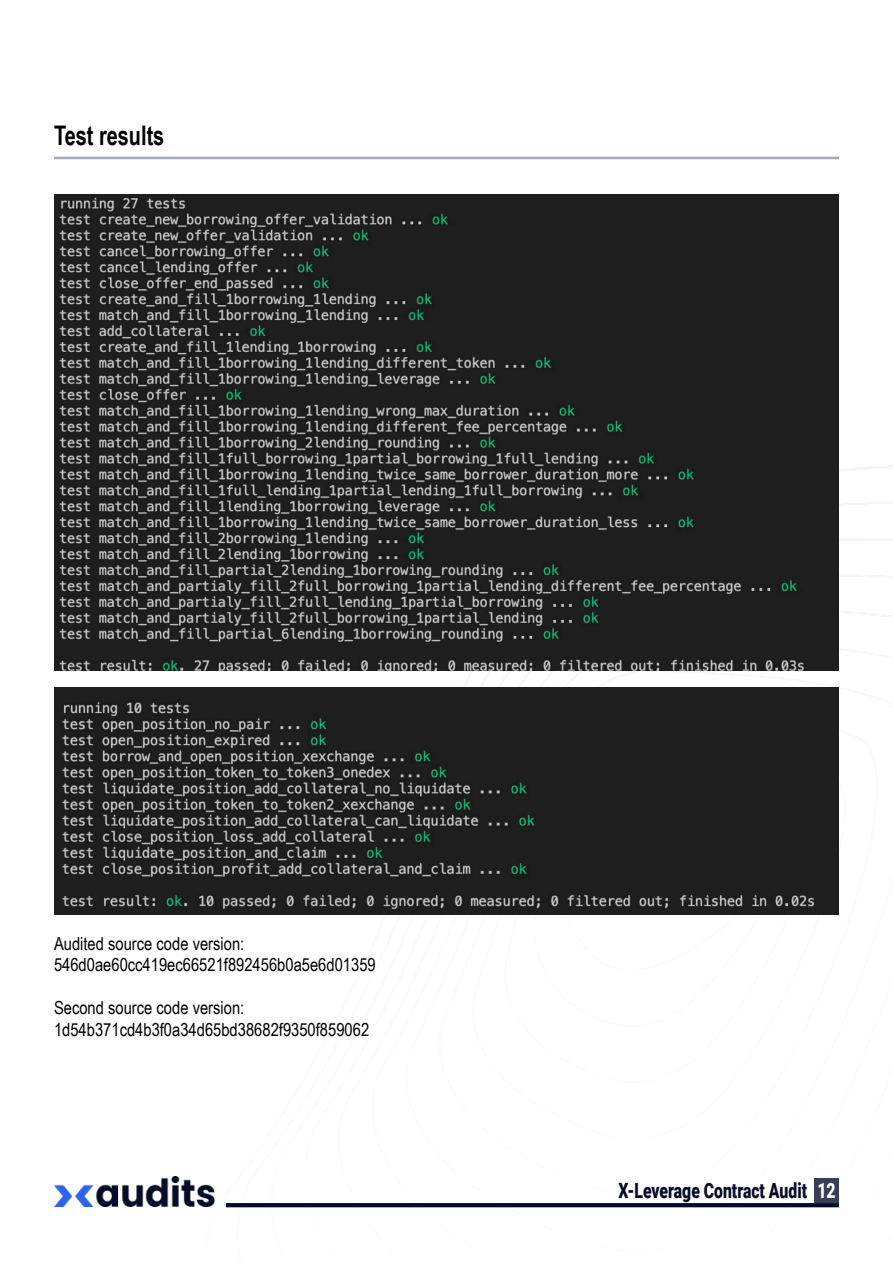
<style>
.page{position:relative;width:893px;height:1263px;background:#fff}
.page>*{position:absolute;margin:0;border:0;box-sizing:border-box;transform-origin:0 0}
.t1{font:700 27px "Arial Narrow";color:#000;scale:.9 1}
.t2{font:900 21px "Roboto";color:#060b27;scale:.75 1}
.t3{font:900 21px "Roboto";color:#fff;scale:.75 1}
.t4{font:18px "Arial Narrow";color:#000}
</style>
<div class="page">
<div style="left:814px;top:1178px;width:25px;height:25px;background:#3a3e54"></div>
<img style="left:54px;top:1176px;width:160px;height:30px">
<svg style="left:226px;top:1203px;width:613px;height:4px;background:#0a0f2a"></svg>
<hr style="left:54px;top:157px;width:785px;height:2px;background:#1d3754">
<img style="left:54px;top:195px;width:785px;height:475px">
<img style="left:54px;top:687px;width:785px;height:227px">
<p class="t1" style="left:54px;top:115px;width:124px">Test results</p>
<p class="t4" style="left:54px;top:930px;width:192px">Audited source code version:</p>
<p class="t4" style="left:54px;top:952px;width:323px">546d0ae60cc419ec66521f892456b0a5e6d01359</p>
<p class="t4" style="left:54px;top:995px;width:192px">Second source code version:</p>
<p class="t4" style="left:54px;top:1016px;width:317px">1d54b371cd4b3f0a34d65bd38682f9350f859062</p>
<p class="t2" style="left:619px;top:1176px;width:253px">X-Leverage Contract Audit</p>
<p class="t3" style="left:817px;top:1176px;width:26px">12</p>
</div>
